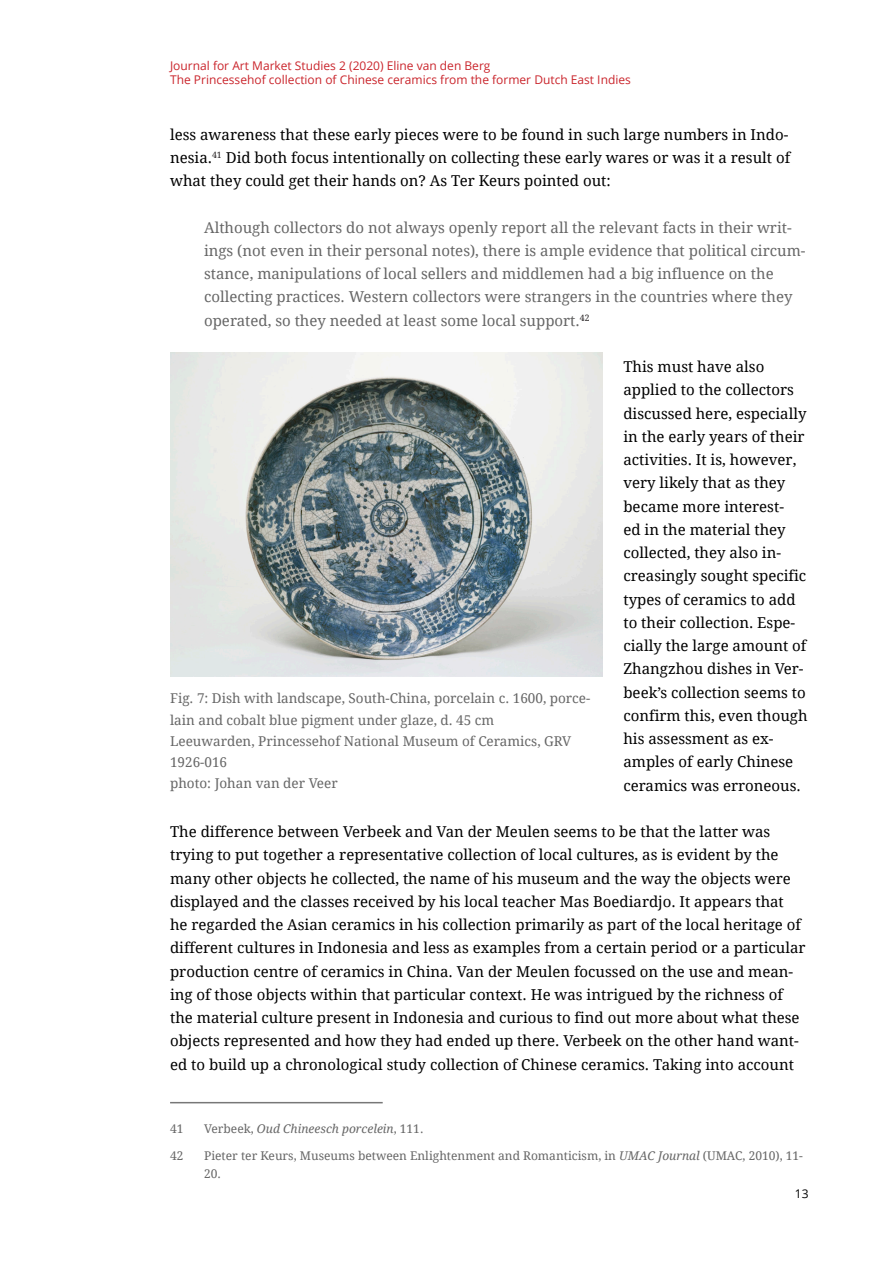
<style>
.page{position:relative;width:893px;height:1263px;background:#fff}
.page>*{position:absolute;margin:0;border:0;box-sizing:border-box;transform-origin:0 0}
.fkm-standard-absatz{font:15px/23.2px "Droid Serif";color:#000}
.fkm-zitat{font:15px/23.2px "Droid Serif";color:#666}
.t1{font:13.5px/21px "Droid Serif";color:#666}
.t2{font:12px/14.4px "Open Sans";color:#ca252c}
.fkm-fussnoten{font:12px/18px "Droid Serif";color:#666}
.fkm-fussnoten-2{font:italic 12px "Droid Serif";color:#666}
.t3{font:12px "Open Sans";color:#000}
.s1{font-style:normal}
.s2{font-style:italic}
</style>
<div class="page">
<hr style="left:170px;top:1102px;width:213px;height:1px;background:#777">
<img style="left:170px;top:352px;width:432px;height:324px">
<p class="t2" style="left:170px;top:58px;width:462px">Journal for Art Market Studies 2 (2020) Eline van den Berg<br>The Princessehof collection of Chinese ceramics from the former Dutch East Indies</p>
<p class="fkm-standard-absatz" style="left:170px;top:123px;width:622px">less awareness that these early pieces were to be found in such large numbers in Indo&shy;nesia.<sup>41</sup> Did both focus intentionally on collecting these early wares or was it a result of what they could get their hands on? As Ter Keurs pointed out:</p>
<p class="fkm-zitat" style="left:204px;top:216px;width:603px">Although collectors do not always openly report all the relevant facts in their writ&shy;ings (not even in their personal notes), there is ample evidence that political circum&shy;stance, manipulations of local sellers and middlemen had a big influence on the collecting practices. Western collectors were strangers in the countries where they operated, so they needed at least some local support.<sup>42</sup></p>
<p class="fkm-standard-absatz" style="left:623px;top:355px;width:186px">This must have also applied to the collectors discussed here, especially in the early years of their activities. It is, however, very likely that as they became more interest-<br>ed in the material they collected, they also in&shy;creasingly sought specific types of ceramics to add to their collection. Espe&shy;cially the large amount of<br>Zhangzhou dishes in Ver&shy;beek’s collection seems to confirm this, even though his assessment as ex&shy;amples of early Chinese ceramics was erroneous.</p>
<p class="fkm-standard-absatz" style="left:170px;top:820px;width:637px">The difference between Verbeek and Van der Meulen seems to be that the latter was trying to put together a representative collection of local cultures, as is evident by the many other objects he collected, the name of his museum and the way the objects were displayed and the classes received by his local teacher Mas Boediardjo. It appears that<br>he regarded the Asian ceramics in his collection primarily as part of the local heritage of different cultures in Indonesia and less as examples from a certain period or a particular production centre of ceramics in China. Van der Meulen focussed on the use and mean&shy;ing of those objects within that particular context. He was intrigued by the richness of the material culture present in Indonesia and curious to find out more about what these objects represented and how they had ended up there. Verbeek on the other hand want&shy;ed to build up a chronological study collection of Chinese ceramics. Taking into account</p>
<p class="t1" style="left:170px;top:688px;width:422px">Fig. 7: Dish with landscape, South-China, porcelain c. 1600, porce&shy;lain and cobalt blue pigment under glaze, d. 45 cm<br>Leeuwarden, Princessehof National Museum of Ceramics, GRV 1926-016<br>photo: Johan van der Veer</p>
<p class="fkm-fussnoten" style="left:170px;top:1120px;width:15px">41</p>
<p class="fkm-fussnoten-2" style="left:204px;top:1121px;width:221px"><span class="s1">Verbeek,</span> Oud Chineesch porcelein<span class="s1">, 111.</span></p>
<p class="fkm-fussnoten" style="left:170px;top:1147px;width:15px">42</p>
<p class="fkm-fussnoten" style="left:204px;top:1147px;width:600px">Pieter ter Keurs, Museums between Enlightenment and Romanticism, in <span class="s2">UMAC Journal</span> (UMAC, 2010), 11-<br>20.</p>
<p class="t3" style="left:795px;top:1185px;width:15px">13</p>
</div>
